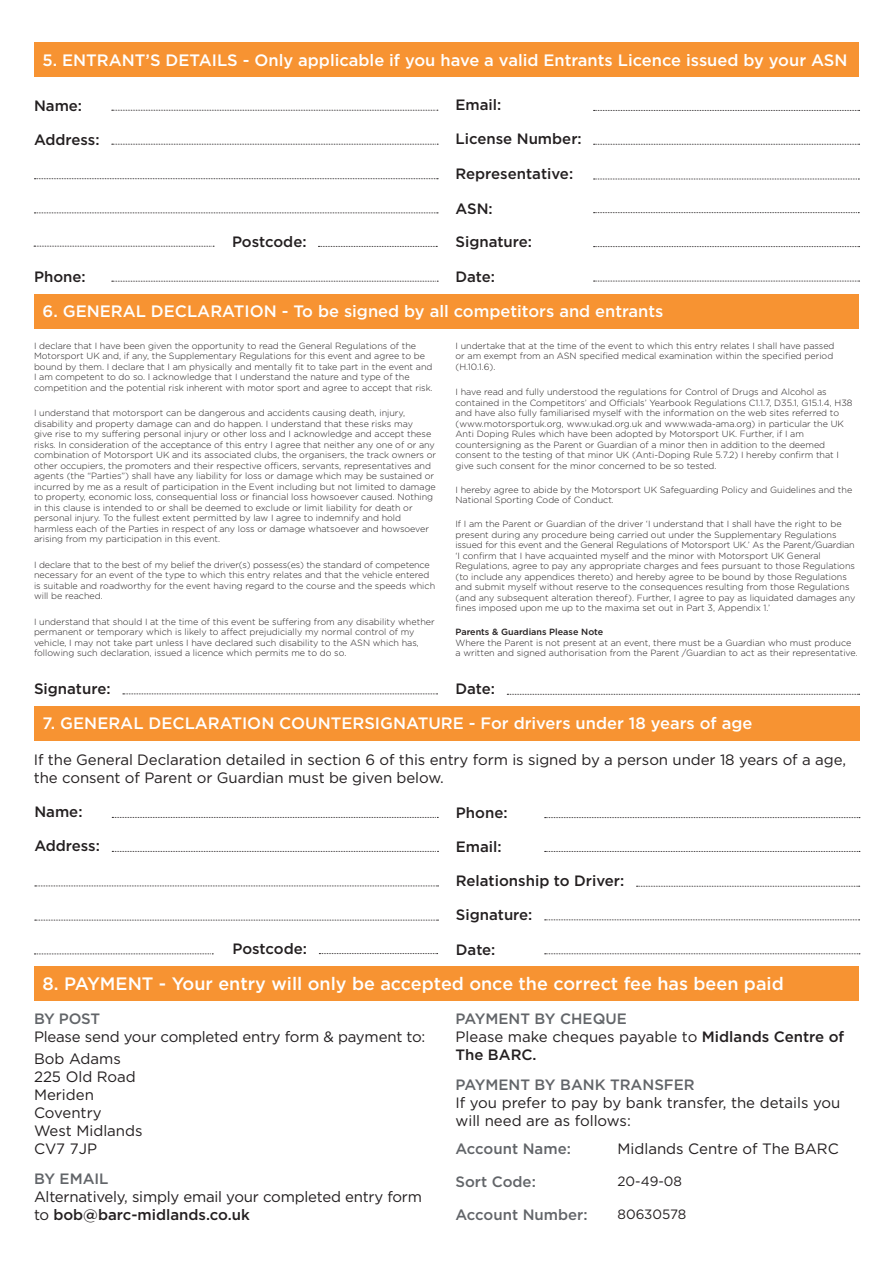
<style>
.page{position:relative;width:893px;height:1263px;background:#fff}
.page>*{position:absolute;margin:0;border:0;box-sizing:border-box;transform-origin:0 0}
.t1{font:500 18px "Gotham";color:#fff}
.t2{font:500 16.5px "Gotham";color:#fff}
.t3{font:15px/18px "Gotham";letter-spacing:-.005em;color:#231f20}
.t4{font:500 15px "Gotham";color:#231f20}
.t5{font:500 15px "Gotham";color:#626569}
.t6{font:13.5px "Gotham";color:#231f20}
.t7{font:300 9px/10.5px "Gotham";color:#231f20}
.t8{font:500 9px "Gotham";color:#231f20}
.s1{font-size:18px;color:#fff}
.s2{font-weight:500}
</style>
<div class="page">
<div style="left:34px;top:43px;width:825px;height:34px;background:#f79332"></div>
<svg style="left:112px;top:110px;width:326px;height:1px"></svg>
<svg style="left:112px;top:144px;width:326px;height:1px"></svg>
<svg style="left:34px;top:178px;width:404px;height:1px"></svg>
<svg style="left:318px;top:246px;width:119px;height:1px"></svg>
<svg style="left:34px;top:246px;width:180px;height:1px"></svg>
<svg style="left:594px;top:110px;width:266px;height:1px"></svg>
<svg style="left:34px;top:212px;width:404px;height:1px"></svg>
<svg style="left:594px;top:144px;width:266px;height:1px"></svg>
<svg style="left:594px;top:179px;width:265px;height:1px"></svg>
<svg style="left:594px;top:246px;width:266px;height:1px"></svg>
<svg style="left:594px;top:281px;width:266px;height:1px"></svg>
<svg style="left:594px;top:212px;width:265px;height:1px"></svg>
<svg style="left:112px;top:281px;width:326px;height:1px"></svg>
<div style="left:34px;top:295px;width:825px;height:34px;background:#f79332"></div>
<svg style="left:112px;top:817px;width:326px;height:1px"></svg>
<svg style="left:112px;top:851px;width:326px;height:1px"></svg>
<svg style="left:35px;top:885px;width:403px;height:1px"></svg>
<svg style="left:319px;top:953px;width:119px;height:1px"></svg>
<svg style="left:34px;top:953px;width:179px;height:1px"></svg>
<svg style="left:545px;top:817px;width:315px;height:1px"></svg>
<svg style="left:35px;top:920px;width:403px;height:1px"></svg>
<svg style="left:545px;top:851px;width:315px;height:1px"></svg>
<svg style="left:636px;top:886px;width:224px;height:1px"></svg>
<svg style="left:545px;top:953px;width:315px;height:1px"></svg>
<svg style="left:545px;top:919px;width:315px;height:1px"></svg>
<div style="left:34px;top:707px;width:825px;height:34px;background:#f79332"></div>
<svg style="left:123px;top:693px;width:315px;height:1px"></svg>
<svg style="left:507px;top:694px;width:353px;height:1px"></svg>
<div style="left:34px;top:966px;width:825px;height:34px;background:#f79332"></div>
<p class="t2" style="left:43px;top:51px;width:806px">5. ENTRANT’S DETAILS - Only applicable if you have a valid Entrants Licence issued by your ASN</p>
<p class="t4" style="left:34px;top:97px;width:50px">Name:</p>
<p class="t4" style="left:34px;top:131px;width:67px">Address:</p>
<p class="t4" style="left:455px;top:97px;width:53px">Email:<span class="s1">I</span></p>
<p class="t4" style="left:455px;top:131px;width:128px">License Number:</p>
<p class="t4" style="left:455px;top:165px;width:119px">Representative:</p>
<p class="t4" style="left:455px;top:200px;width:39px">ASN:</p>
<p class="t4" style="left:455px;top:233px;width:78px">Signature:</p>
<p class="t4" style="left:455px;top:268px;width:41px">Date:</p>
<p class="t2" style="left:43px;top:302px;width:622px">6. GENERAL DECLARATION - To be signed by all competitors and entrants</p>
<p class="t4" style="left:232px;top:233px;width:76px">Postcode:</p>
<p class="t4" style="left:34px;top:268px;width:53px">Phone:</p>
<p class="t7" style="left:34px;top:340px;width:400px">I declare that I have been given the opportunity to read the General Regulations of the Motorsport UK and, if any, the Supplementary Regulations for this event and agree to be bound by them. I declare that I am physically and mentally fit to take part in the event and I am competent to do so. I acknowledge that I understand the nature and type of the</p>
<p class="t7" style="left:34px;top:382px;width:400px">competition and the potential risk inherent with motor sport and agree to accept that risk.</p>
<p class="t7" style="left:34px;top:408px;width:373px">I understand that motorsport can be dangerous and accidents causing death, injury,</p>
<p class="t7" style="left:34px;top:418px;width:380px">disability and property damage can and do happen. I understand that these risks may</p>
<p class="t7" style="left:34px;top:429px;width:404px">give rise to my suffering personal injury or other loss and I acknowledge and accept these risks. In consideration of the acceptance of this entry I agree that neither any one of or any combination of Motorsport UK and its associated clubs, the organisers, the track owners or other occupiers, the promoters and their respective officers, servants, representatives and agents (the “Parties”) shall have any liability for loss or damage which may be sustained or incurred by me as a result of participation in the Event including but not limited to damage to property, economic loss, consequential loss or financial loss howsoever caused. Nothing in this clause is intended to or shall be deemed to exclude or limit liability for death or</p>
<p class="t7" style="left:34px;top:513px;width:369px">personal injury. To the fullest extent permitted by law I agree to indemnify and hold</p>
<p class="t7" style="left:34px;top:523px;width:397px">harmless each of the Parties in respect of any loss or damage whatsoever and howsoever arising from my participation in this event.</p>
<p class="t7" style="left:34px;top:559px;width:403px">I declare that to the best of my belief the driver(s) possess(es) the standard of competence necessary for an event of the type to which this entry relates and that the vehicle entered is suitable and roadworthy for the event having regard to the course and the speeds which will be reached.</p>
<p class="t7" style="left:34px;top:616px;width:402px">I understand that should I at the time of this event be suffering from any disability whether permanent or temporary which is likely to affect prejudicially my normal control of my vehicle, I may not take part unless I have declared such disability to the ASN which has, following such declaration, issued a licence which permits me to do so.</p>
<p class="t7" style="left:455px;top:340px;width:381px">I undertake that at the time of the event to which this entry relates I shall have passed or am exempt from an ASN specified medical examination within the specified period (H.10.1.6).</p>
<p class="t7" style="left:455px;top:387px;width:373px">I have read and fully understood the regulations for Control of Drugs and Alcohol as</p>
<p class="t7" style="left:455px;top:397px;width:399px">contained in the Competitors’ and Officials’ Yearbook Regulations C1.1.7, D35.1, G15.1.4, H38 and have also fully familiarised myself with the information on the web sites referred to (www.motorsportuk.org, www.ukad.org.uk and www.wada-ama.org) in particular the UK</p>
<p class="t7" style="left:455px;top:429px;width:350px">Anti Doping Rules which have been adopted by Motorsport UK. Further, if I am</p>
<p class="t7" style="left:455px;top:439px;width:371px">countersigning as the Parent or Guardian of a minor then in addition to the deemed</p>
<p class="t7" style="left:455px;top:450px;width:385px">consent to the testing of that minor UK (Anti-Doping Rule 5.7.2) I hereby confirm that I give such consent for the minor concerned to be so tested.</p>
<p class="t7" style="left:455px;top:484px;width:398px">I hereby agree to abide by the Motorsport UK Safeguarding Policy and Guidelines and the<br>National Sporting Code of Conduct.</p>
<p class="t7" style="left:455px;top:519px;width:388px">If I am the Parent or Guardian of the driver ‘I understand that I shall have the right to be present during any procedure being carried out under the Supplementary Regulations</p>
<p class="t7" style="left:455px;top:540px;width:401px">issued for this event and the General Regulations of Motorsport UK.’ As the Parent/Guardian ‘I confirm that I have acquainted myself and the minor with Motorsport UK General</p>
<p class="t7" style="left:455px;top:561px;width:401px">Regulations, agree to pay any appropriate charges and fees pursuant to those Regulations (to include any appendices thereto) and hereby agree to be bound by those Regulations and submit myself without reserve to the consequences resulting from those Regulations (and any subsequent alteration thereof). Further, I agree to pay as liquidated damages any fines imposed upon me up to the maxima set out in Part 3, Appendix 1.’</p>
<p class="t8" style="left:455px;top:627px;width:149px">Parents &amp; Guardians Please Note</p>
<p class="t7" style="left:455px;top:637px;width:404px">Where the Parent is not present at an event, there must be a Guardian who must produce a written and signed authorisation from the Parent /Guardian to act as their representative.</p>
<p class="t4" style="left:34px;top:680px;width:78px">Signature:</p>
<p class="t4" style="left:455px;top:680px;width:41px">Date:</p>
<p class="t2" style="left:43px;top:714px;width:711px">7. GENERAL DECLARATION COUNTERSIGNATURE - For drivers under 18 years of age</p>
<p class="t3" style="left:34px;top:750px;width:814px">If the General Declaration detailed in section 6 of this entry form is signed by a person under 18 years of a age,</p>
<p class="t3" style="left:34px;top:768px;width:412px">the consent of Parent or Guardian must be given below.</p>
<p class="t4" style="left:34px;top:803px;width:50px">Name:</p>
<p class="t4" style="left:34px;top:837px;width:67px">Address:</p>
<p class="t4" style="left:232px;top:940px;width:76px">Postcode:</p>
<p class="t4" style="left:456px;top:804px;width:59px">Phone:<span class="s1">I</span></p>
<p class="t4" style="left:456px;top:838px;width:47px">Email:</p>
<p class="t4" style="left:456px;top:872px;width:170px">Relationship to Driver:</p>
<p class="t4" style="left:456px;top:906px;width:78px">Signature:</p>
<p class="t4" style="left:456px;top:941px;width:41px">Date:</p>
<p class="t1" style="left:43px;top:974px;width:743px">8. PAYMENT - Your entry will only be accepted once the correct fee has been paid</p>
<p class="t5" style="left:34px;top:1010px;width:68px">BY POST</p>
<p class="t3" style="left:34px;top:1027px;width:393px">Please send your completed entry form &amp; payment to:</p>
<p class="t3" style="left:34px;top:1050px;width:88px">Bob Adams</p>
<p class="t3" style="left:34px;top:1068px;width:103px">225 Old Road</p>
<p class="t3" style="left:34px;top:1086px;width:61px">Meriden</p>
<p class="t3" style="left:34px;top:1104px;width:69px">Coventry</p>
<p class="t3" style="left:34px;top:1122px;width:110px">West Midlands</p>
<p class="t3" style="left:34px;top:1140px;width:64px">CV7 7JP</p>
<p class="t5" style="left:34px;top:1170px;width:76px">BY EMAIL</p>
<p class="t3" style="left:34px;top:1188px;width:390px">Alternatively, simply email your completed entry form to <span class="s2">bob@barc-midlands.co.uk</span></p>
<p class="t5" style="left:455px;top:1010px;width:173px">PAYMENT BY CHEQUE</p>
<p class="t3" style="left:455px;top:1027px;width:390px">Please make cheques payable to <span class="s2">Midlands Centre of<br>The BARC.</span></p>
<p class="t5" style="left:455px;top:1076px;width:241px">PAYMENT BY BANK TRANSFER</p>
<p class="t3" style="left:455px;top:1093px;width:386px">If you prefer to pay by bank transfer, the details you will need are as follows:</p>
<p class="t5" style="left:455px;top:1140px;width:117px">Account Name:</p>
<p class="t3" style="left:617px;top:1140px;width:223px">Midlands Centre of The BARC</p>
<p class="t5" style="left:455px;top:1173px;width:82px">Sort Code:</p>
<p class="t6" style="left:617px;top:1173px;width:66px">20-49-08</p>
<p class="t5" style="left:455px;top:1206px;width:134px">Account Number:</p>
<p class="t6" style="left:617px;top:1206px;width:70px">80630578</p>
</div>
